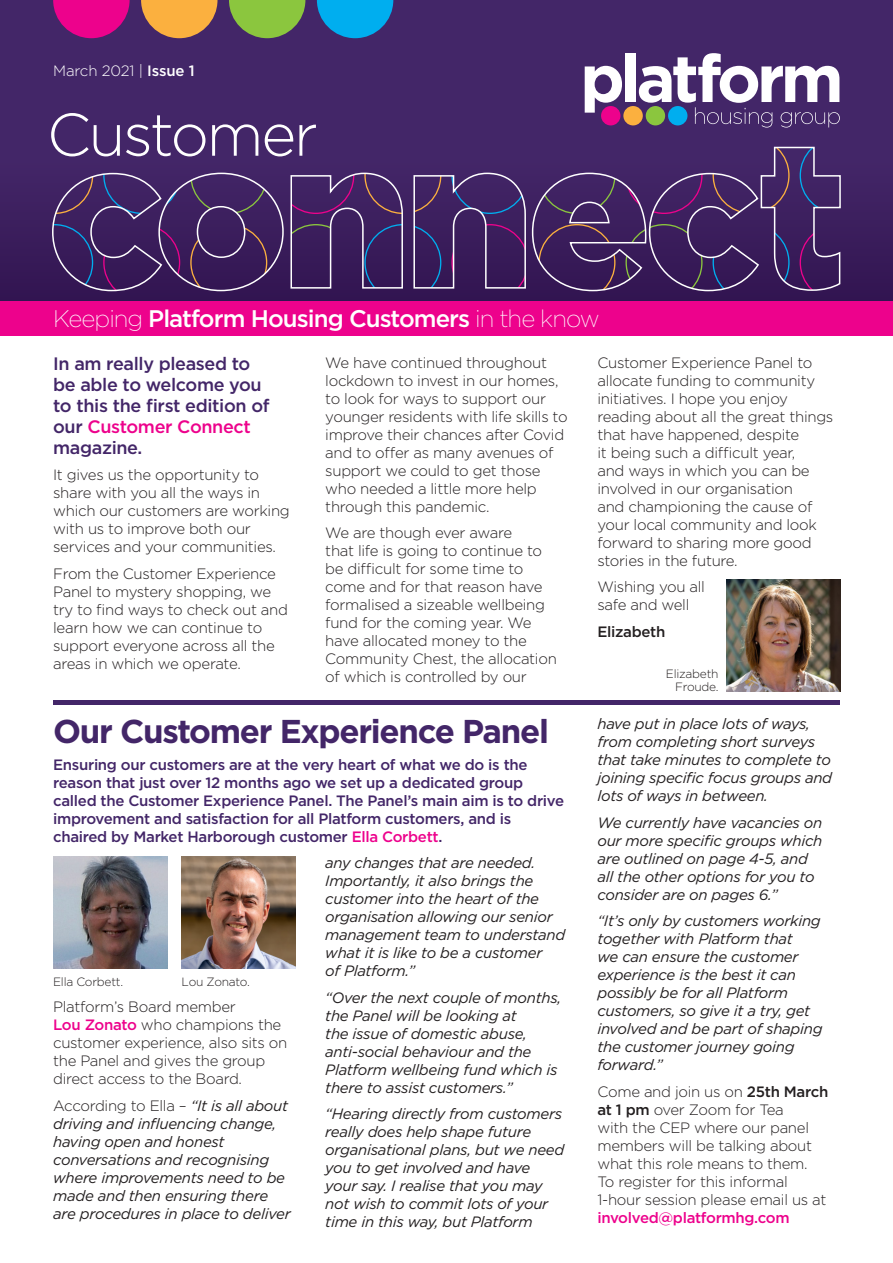
<style>
.page{position:relative;width:893px;height:1263px;background:#fff}
.page>*{position:absolute;margin:0;border:0;box-sizing:border-box;transform-origin:0 0}
.t1{font:300 60px "Gotham";letter-spacing:-.04em;color:#fff}
.t2{font:700 33px "Gotham";letter-spacing:-.04em;color:#432668}
.t3{font:500 24px "Gotham";letter-spacing:-.04em;color:#fff}
.t4{font:500 18px/21px "Gotham";letter-spacing:-.02em;color:#432668}
.t5{font:300 15px/18px "Gotham";letter-spacing:-.02em;color:#231f20}
.t6{font:italic 15px/18px "Gotham";letter-spacing:-.02em;color:#231f20}
.t7{font:500 15px/18px "Gotham";letter-spacing:-.02em;color:#432668}
.t8{font:300 15px "Gotham";letter-spacing:-.01em;color:#fff}
.t9{font:500 15px "Gotham";letter-spacing:-.02em;color:#231f20}
.t10{font:300 12px/13.5px "Gotham";letter-spacing:-.02em;color:#231f20;text-align:right}
.s1{font-weight:500}
.s2{font-weight:200}
.s3{color:#ed028c}
.s4{font-weight:500;color:#ed028c}
.s5{font-weight:300;font-style:normal}
</style>
<div class="page">
<svg style="left:0;top:0;width:893px;height:302px;background:#422365"></svg>
<div style="left:0;top:302px;width:893px;height:34px;background:#ed028c"></div>
<svg style="left:51px;top:146px;width:790px;height:146px;background:#472c67"></svg>
<svg style="left:585px;top:66px;width:37px;height:47px"></svg>
<div style="left:626px;top:54px;width:10px;height:48px;background:#fff"></div>
<svg style="left:639px;top:53px;width:201px;height:75px"></svg>
<div style="left:601px;top:106px;width:19px;height:19px;background:#ed028c;border-radius:50%"></div>
<div style="left:623px;top:106px;width:20px;height:19px;background:#fbb03f;border-radius:50%"></div>
<div style="left:646px;top:106px;width:19px;height:19px;background:#8bc63e;border-radius:50%"></div>
<div style="left:668px;top:106px;width:19px;height:19px;background:#00aeef;border-radius:50%"></div>
<svg style="left:53px;top:0;width:77px;height:38px;background:#c70984"></svg>
<svg style="left:141px;top:0;width:76px;height:38px;background:#d49347"></svg>
<svg style="left:229px;top:0;width:76px;height:38px;background:#7ca446"></svg>
<svg style="left:317px;top:0;width:76px;height:38px;background:#0d91d2"></svg>
<img style="left:53px;top:857px;width:114px;height:111px">
<img style="left:182px;top:857px;width:114px;height:111px">
<hr style="left:53px;top:701px;width:787px;height:4px;background:#432668">
<img style="left:727px;top:579px;width:114px;height:112px">
<p class="t8" style="left:53px;top:61px;width:143px">March 2021 | <span class="s1">Issue 1</span></p>
<p class="t1" style="left:47px;top:97px;width:273px">Customer</p>
<p class="t3" style="left:53px;top:303px;width:548px"><span class="s2">Keeping</span> Platform Housing Customers <span class="s2">in the know</span></p>
<p class="t4" style="left:53px;top:353px;width:218px">In am really pleased to be able to welcome you to this the first edition of our <span class="s3">Customer Connect </span>magazine.</p>
<p class="t5" style="left:53px;top:466px;width:238px">It gives us the opportunity to share with you all the ways in which our customers are working with us to improve both our services and your communities.</p>
<p class="t5" style="left:53px;top:564px;width:236px">From the Customer Experience<br>Panel to mystery shopping, we try to find ways to check out and learn how we can continue to support everyone across all the areas in which we operate.</p>
<p class="t5" style="left:325px;top:353px;width:244px">We have continued throughout lockdown to invest in our homes, to look for ways to support our younger residents with life skills to improve their chances after Covid and to offer as many avenues of support we could to get those who needed a little more help through this pandemic.</p>
<p class="t5" style="left:325px;top:523px;width:233px">We are though ever aware<br>that life is going to continue to be difficult for some time to come and for that reason have formalised a sizeable wellbeing fund for the coming year. We have allocated money to the<br>Community Chest, the allocation of which is controlled by our</p>
<p class="t2" style="left:53px;top:710px;width:497px">Our Customer Experience Panel</p>
<p class="t7" style="left:53px;top:755px;width:512px">Ensuring our customers are at the very heart of what we do is the reason that just over 12 months ago we set up a dedicated group called the Customer Experience Panel. The Panel’s main aim is to drive improvement and satisfaction for all Platform customers, and is chaired by Market Harborough customer <span class="s3">Ella Corbett</span>.</p>
<p class="t10" style="left:53px;top:975px;width:72px">Ella Corbett.</p>
<p class="t10" style="left:182px;top:975px;width:70px">Lou Zonato.</p>
<p class="t5" style="left:53px;top:998px;width:236px">Platform’s Board member<br><span class="s4">Lou Zonato</span> who champions the customer experience, also sits on the Panel and gives the group direct access to the Board.</p>
<p class="t6" style="left:53px;top:1096px;width:239px"><span class="s5">According to Ella –</span> “It is all about driving and influencing change, having open and honest conversations and recognising where improvements need to be made and then ensuring there are procedures in place to deliver</p>
<p class="t6" style="left:325px;top:854px;width:242px">any changes that are needed.<br>Importantly, it also brings the customer into the heart of the organisation allowing our senior management team to understand what it is like to be a customer<br>of Platform.”</p>
<p class="t6" style="left:325px;top:988px;width:237px">“Over the next couple of months, the Panel will be looking at<br>the issue of domestic abuse, anti-social behaviour and the<br>Platform wellbeing fund which is there to assist customers.”</p>
<p class="t6" style="left:325px;top:1105px;width:240px">“Hearing directly from customers really does help shape future organisational plans, but we need you to get involved and have your say. I realise that you may not wish to commit lots of your time in this way, but Platform</p>
<p class="t5" style="left:597px;top:353px;width:237px">Customer Experience Panel to allocate funding to community initiatives. I hope you enjoy reading about all the great things that have happened, despite<br>it being such a difficult year,<br>and ways in which you can be involved in our organisation<br>and championing the cause of your local community and look forward to sharing more good stories in the future.</p>
<p class="t5" style="left:597px;top:577px;width:109px">Wishing you all safe and well</p>
<p class="t9" style="left:597px;top:621px;width:69px">Elizabeth</p>
<p class="t10" style="left:666px;top:666px;width:54px">Elizabeth<br>Froude.</p>
<p class="t6" style="left:597px;top:714px;width:236px">have put in place lots of ways, from completing short surveys that take minutes to complete to joining specific focus groups and lots of ways in between.</p>
<p class="t6" style="left:597px;top:813px;width:226px">We currently have vacancies on our more specific groups which are outlined on page 4-5, and all the other options for you to consider are on pages 6.”</p>
<p class="t6" style="left:597px;top:911px;width:227px">“It’s only by customers working together with Platform that<br>we can ensure the customer experience is the best it can possibly be for all Platform customers, so give it a try, get involved and be part of shaping the customer journey going forward.”</p>
<p class="t5" style="left:597px;top:1082px;width:232px">Come and join us on <span class="s1">25th March at 1 pm</span> over Zoom for Tea<br>with the CEP where our panel members will be talking about what this role means to them.<br>To register for this informal<br>1-hour session please email us at <span class="s4">involved@platformhg.com</span></p>
</div>
